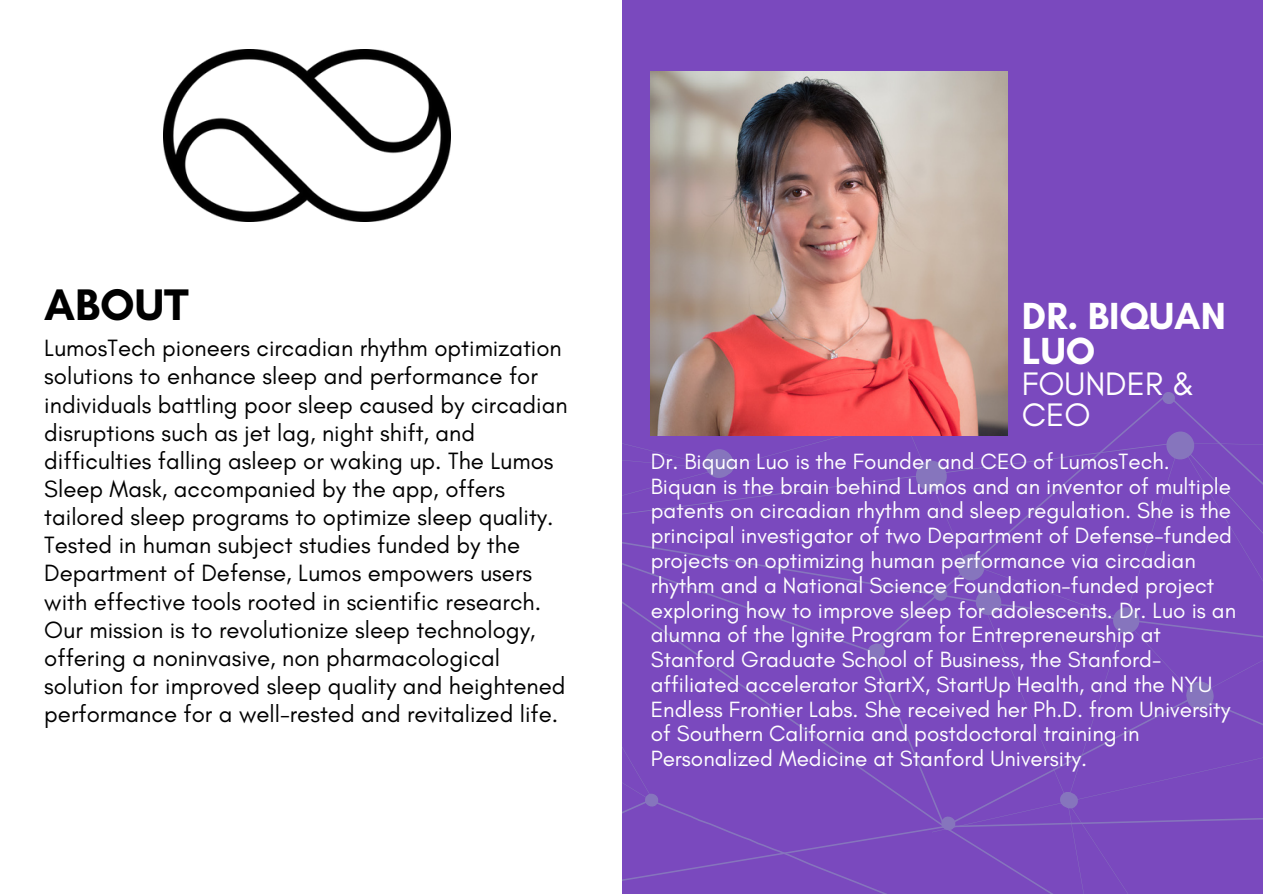
<style>
.page{position:relative;width:1263px;height:894px;background:#fff}
.page>*{position:absolute;margin:0;border:0;box-sizing:border-box;transform-origin:0 0}
.t1{font:700 45px "Glacial Indifference";color:#000}
.t2{font:700 38.4px/35.7px "Glacial Indifference";color:#fff}
.t3{font:33.15px/30.8px "Glacial Indifference";color:#fff}
.t4{font:24px/28px "Glacial Indifference";color:#000}
.t5{font:22.5px/24.8px "Glacial Indifference";color:#fff}
</style>
<div class="page">
<div style="left:0;top:0;width:1263px;height:893px;background:#7a49be"></div>
<svg style="left:621px;top:418px;width:642px;height:475px"></svg>
<svg style="left:932px;top:702px;width:331px;height:191px"></svg>
<svg style="left:938px;top:812px;width:20px;height:22px"></svg>
<svg style="left:868px;top:643px;width:17px;height:16px"></svg>
<svg style="left:642px;top:789px;width:19px;height:21px"></svg>
<svg style="left:1060px;top:791px;width:18px;height:17px"></svg>
<svg style="left:1160px;top:392px;width:17px;height:12px"></svg>
<svg style="left:930px;top:583px;width:20px;height:21px"></svg>
<svg style="left:1164px;top:429px;width:32px;height:32px"></svg>
<svg style="left:1111px;top:605px;width:30px;height:30px"></svg>
<svg style="left:956px;top:552px;width:47px;height:65px"></svg>
<svg style="left:703px;top:447px;width:34px;height:33px"></svg>
<svg style="left:888px;top:435px;width:33px;height:1px"></svg>
<svg style="left:914px;top:458px;width:35px;height:36px"></svg>
<svg style="left:1186px;top:681px;width:28px;height:28px"></svg>
<div style="left:0;top:0;width:621px;height:893px;background:#fff"></div>
<img style="left:651px;top:72px;width:356px;height:363px">
<img style="left:163px;top:49px;width:288px;height:173px">
<p class="t1" style="left:44px;top:277px;width:146px">ABOUT</p>
<p class="t4" style="left:44px;top:334px;width:525px">LumosTech pioneers circadian rhythm optimization solutions to enhance sleep and performance for individuals battling poor sleep caused by circadian disruptions such as jet lag, night shift, and difficulties falling asleep or waking up. The Lumos Sleep Mask, accompanied by the app, offers tailored sleep programs to optimize sleep quality.<br>Tested in human subject studies funded by the Department of Defense, Lumos empowers users with effective tools rooted in scientific research.<br>Our mission is to revolutionize sleep technology, offering a noninvasive, non pharmacological solution for improved sleep quality and heightened performance for a well-rested and revitalized life.</p>
<p class="t2" style="left:1022px;top:297px;width:205px">DR. BIQUAN<br>LUO</p>
<p class="t3" style="left:1022px;top:368px;width:174px">FOUNDER &amp;<br>CEO</p>
<p class="t5" style="left:651px;top:448px;width:587px">Dr. Biquan Luo is the Founder and CEO of LumosTech.<br>Biquan is the brain behind Lumos and an inventor of multiple patents on circadian rhythm and sleep regulation. She is the principal investigator of two Department of Defense-funded projects on optimizing human performance via circadian rhythm and a National Science Foundation-funded project exploring how to improve sleep for adolescents. Dr. Luo is an alumna of the Ignite Program for Entrepreneurship at Stanford Graduate School of Business, the Stanford&shy;affiliated accelerator StartX, StartUp Health, and the NYU Endless Frontier Labs. She received her Ph.D. from University of Southern California and postdoctoral training in Personalized Medicine at Stanford University.</p>
</div>
